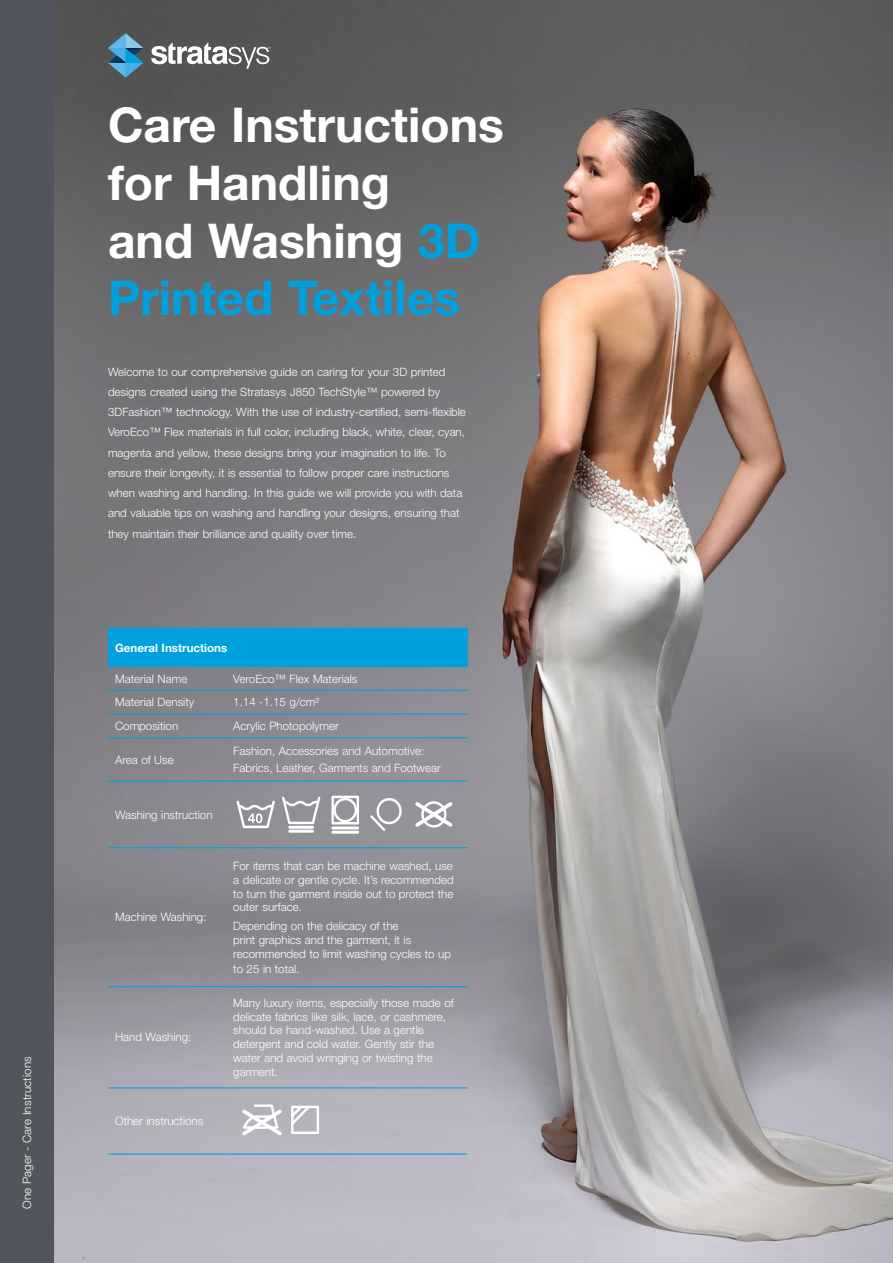
<style>
.page{position:relative;width:893px;height:1263px;background:#fff}
.page>*{position:absolute;margin:0;border:0;box-sizing:border-box;transform-origin:0 0}
.t1{font:700 48px/57.6px "Helvetica Neue LT Std";color:#fff}
.t2{font:300 11.55px/13.8px "Helvetica Neue LT Std";color:#fff}
.t3{font:700 11.55px "Helvetica Neue LT Std";color:#fff}
.s1{color:#00a0df}
</style>
<div class="page">
<div style="left:0;top:0;width:54px;height:1263px;background:#52555b"></div>
<img style="left:54px;top:0;width:839px;height:1263px">
<div style="left:108px;top:628px;width:359px;height:38px;background:#00a0df"></div>
<hr style="left:227px;top:628px;width:241px;height:1px;background:#00a0df">
<hr style="left:467px;top:629px;width:1px;height:37px;background:#00a0df">
<hr style="left:108px;top:666px;width:119px;height:1px;background:#00a0df">
<hr style="left:227px;top:666px;width:241px;height:1px;background:#00a0df">
<hr style="left:108px;top:690px;width:119px;height:1px;background:#00a0df">
<hr style="left:227px;top:690px;width:240px;height:1px;background:#00a0df">
<hr style="left:108px;top:713px;width:119px;height:2px;background:#00a0df">
<hr style="left:227px;top:713px;width:240px;height:2px;background:#00a0df">
<hr style="left:108px;top:737px;width:119px;height:1px;background:#00a0df">
<hr style="left:227px;top:737px;width:240px;height:1px;background:#00a0df">
<hr style="left:108px;top:780px;width:119px;height:2px;background:#00a0df">
<hr style="left:227px;top:780px;width:240px;height:2px;background:#00a0df">
<hr style="left:108px;top:847px;width:119px;height:1px;background:#00a0df">
<hr style="left:227px;top:847px;width:240px;height:1px;background:#00a0df">
<hr style="left:108px;top:986px;width:119px;height:1px;background:#00a0df">
<hr style="left:227px;top:986px;width:240px;height:1px;background:#00a0df">
<hr style="left:108px;top:1087px;width:119px;height:1px;background:#00a0df">
<hr style="left:227px;top:1087px;width:240px;height:1px;background:#00a0df">
<hr style="left:108px;top:1153px;width:119px;height:1px;background:#00a0df">
<hr style="left:227px;top:1153px;width:240px;height:1px;background:#00a0df">
<svg style="left:282px;top:796px;width:38px;height:28px"></svg>
<hr style="left:288px;top:826px;width:26px;height:3px;background:#fff">
<hr style="left:288px;top:830px;width:26px;height:3px;background:#fff">
<svg style="left:236px;top:800px;width:39px;height:28px"></svg>
<svg style="left:331px;top:796px;width:28px;height:28px"></svg>
<hr style="left:331px;top:826px;width:28px;height:3px;background:#fff">
<hr style="left:331px;top:831px;width:28px;height:3px;background:#fff">
<svg style="left:415px;top:801px;width:37px;height:26px"></svg>
<svg style="left:370px;top:798px;width:33px;height:33px"></svg>
<svg style="left:291px;top:1106px;width:28px;height:28px"></svg>
<svg style="left:242px;top:1104px;width:40px;height:31px"></svg>
<svg style="left:54px;top:0;width:216px;height:338px;background:#616163"></svg>
<p class="t2" style="left:20px;top:1209px;width:154px;rotate:-90deg">One Pager - Care Instructions</p>
<h1 class="t1" style="left:108px;top:95px;width:397px">Care Instructions for Handling<br>and Washing <span class="s1">3D<br>Printed Textiles</span></h1>
<p class="t2" style="left:108px;top:361px;width:359px;line-height:20.2px">Welcome to our comprehensive guide on caring for your 3D printed designs created using the Stratasys J850 TechStyle™ powered by 3DFashion™ technology. With the use of industry-certified, semi-flexible VeroEco™ Flex materials in full color, including black, white, clear, cyan, magenta and yellow, these designs bring your imagination to life. To ensure their longevity, it is essential to follow proper care instructions when washing and handling. In this guide we will provide you with data and valuable tips on washing and handling your designs, ensuring that they maintain their brilliance and quality over time.</p>
<p class="t3" style="left:115px;top:640px;width:114px">General Instructions</p>
<p class="t2" style="left:115px;top:671px;width:74px">Material Name</p>
<p class="t2" style="left:233px;top:671px;width:126px">VeroEco™ Flex Materials</p>
<p class="t2" style="left:115px;top:695px;width:81px">Material Density</p>
<p class="t2" style="left:233px;top:695px;width:88px">1.14 -1.15 g/cm²</p>
<p class="t2" style="left:115px;top:719px;width:65px">Composition</p>
<p class="t2" style="left:233px;top:719px;width:107px">Acrylic Photopolymer</p>
<p class="t2" style="left:115px;top:752px;width:60px">Area of Use</p>
<p class="t2" style="left:233px;top:741px;width:209px;line-height:17.7px">Fashion, Accessories and Automotive:<br>Fabrics, Leather, Garments and Footwear</p>
<p class="t2" style="left:115px;top:807px;width:99px">Washing instruction</p>
<p class="t2" style="left:115px;top:910px;width:93px">Machine Washing:</p>
<p class="t2" style="left:115px;top:1030px;width:78px">Hand Washing:</p>
<p class="t2" style="left:115px;top:1114px;width:90px">Other instructions</p>
<p class="t2" style="left:233px;top:858px;width:222px;text-align:justify">For items that can be machine washed, use a delicate or gentle cycle. It’s recommended to turn the garment inside out to protect the outer surface.</p>
<p class="t2" style="left:233px;top:918px;width:219px;line-height:14.4px">Depending on the delicacy of the<br>print graphics and the garment, it is recommended to limit washing cycles to up to 25 in total.</p>
<p class="t2" style="left:233px;top:995px;width:222px">Many luxury items, especially those made of delicate fabrics like silk, lace, or cashmere, should be hand-washed. Use a gentle detergent and cold water. Gently stir the water and avoid wringing or twisting the garment.</p>
</div>
